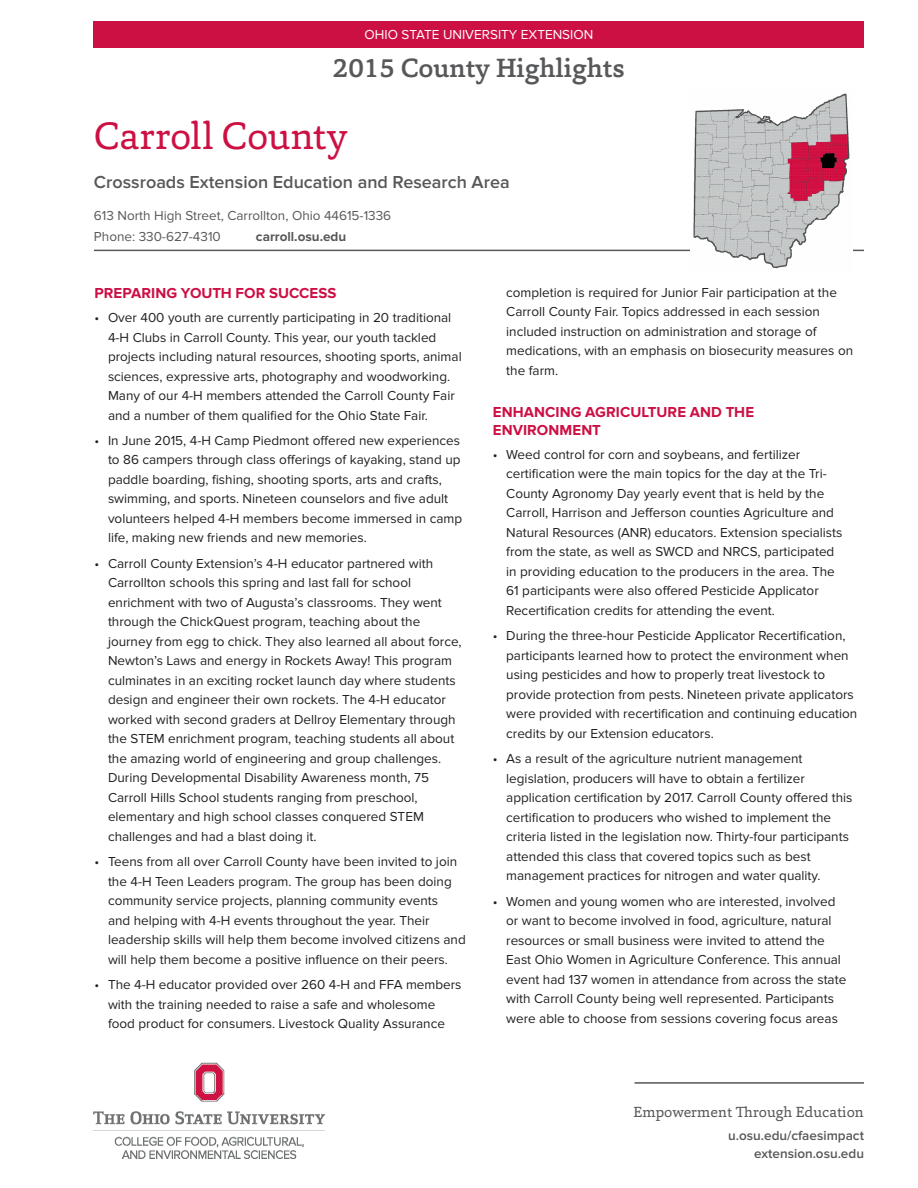
<style>
.page{position:relative;width:918px;height:1188px;background:#fff}
.page>*{position:absolute;margin:0;border:0;box-sizing:border-box;transform-origin:0 0}
.County_name{font:39px "Capita";letter-spacing:-.015em;color:#cd1044}
.t1{font:500 27px "Capita";color:#57585a}
.EERA_name{font:600 18px "Proxima Nova";color:#57585a}
.Section_heads{font:700 15px/18px "Proxima Nova";letter-spacing:.005em;color:#cd1044}
.t2{font:15px "Capita";color:#57585a}
.t3{font:13.5px/19.5px "Proxima Nova";color:#231f20}
.Address_name{font:13.5px "Proxima Nova";color:#57585a}
.t4{font:600 13.5px/18px "Proxima Nova";color:#57585a;text-align:right}
.t5{font:13.5px "Proxima Nova";color:#fff}
.Address_name-2{font:700 13.5px "Proxima Nova";color:#57585a}
</style>
<div class="page">
<div style="left:94px;top:21px;width:770px;height:27px;background:#cd1044"></div>
<hr style="left:94px;top:250px;width:770px;height:1px;background:#57585a">
<img style="left:94px;top:1062px;width:231px;height:96px">
<hr style="left:634px;top:1082px;width:230px;height:2px;background:#57585a">
<img style="left:690px;top:93px;width:162px;height:176px">
<p class="t5" style="left:365px;top:27px;width:230px">OHIO STATE UNIVERSITY EXTENSION</p>
<h2 class="t1" style="left:333px;top:50px;width:294px">2015 County Highlights</h2>
<p class="County_name" style="left:94px;top:110px;width:255px">Carroll County</p>
<p class="EERA_name" style="left:94px;top:172px;width:417px">Crossroads Extension Education and Research Area</p>
<p class="Address_name" style="left:94px;top:207px;width:299px">613 North High Street, Carrollton, Ohio 44615-1336</p>
<p class="Address_name" style="left:94px;top:228px;width:128px">Phone: 330-627-4310</p>
<p class="Address_name-2" style="left:256px;top:228px;width:92px">carroll.osu.edu</p>
<p class="Section_heads" style="left:94px;top:284px;width:244px">PREPARING YOUTH FOR SUCCESS</p>
<p class="t3" style="left:108px;top:308px;width:355px;text-indent:-14px">• Over 400 youth are currently participating in 20 traditional 4-H Clubs in Carroll County. This year, our youth tackled projects including natural resources, shooting sports, animal sciences, expressive arts, photography and woodworking.<br>Many of our 4-H members attended the Carroll County Fair and a number of them qualified for the Ohio State Fair.</p>
<p class="t3" style="left:108px;top:431px;width:356px;text-indent:-14px">• In June 2015, 4-H Camp Piedmont offered new experiences to 86 campers through class offerings of kayaking, stand up paddle boarding, fishing, shooting sports, arts and crafts, swimming, and sports. Nineteen counselors and five adult volunteers helped 4-H members become immersed in camp life, making new friends and new memories.</p>
<p class="t3" style="left:108px;top:554px;width:355px;text-indent:-14px">• Carroll County Extension’s 4-H educator partnered with Carrollton schools this spring and last fall for school enrichment with two of Augusta’s classrooms. They went through the ChickQuest program, teaching about the journey from egg to chick. They also learned all about force, Newton’s Laws and energy in Rockets Away! This program culminates in an exciting rocket launch day where students design and engineer their own rockets. The 4-H educator worked with second graders at Dellroy Elementary through the STEM enrichment program, teaching students all about the amazing world of engineering and group challenges.<br>During Developmental Disability Awareness month, 75<br>Carroll Hills School students ranging from preschool, elementary and high school classes conquered STEM challenges and had a blast doing it.</p>
<p class="t3" style="left:108px;top:852px;width:359px;text-indent:-14px">• Teens from all over Carroll County have been invited to join the 4-H Teen Leaders program. The group has been doing community service projects, planning community events<br>and helping with 4-H events throughout the year. Their leadership skills will help them become involved citizens and will help them become a positive influence on their peers.</p>
<p class="t3" style="left:108px;top:975px;width:355px;text-indent:-14px">• The 4-H educator provided over 260 4-H and FFA members with the training needed to raise a safe and wholesome food product for consumers. Livestock Quality Assurance</p>
<p class="t3" style="left:506px;top:283px;width:348px">completion is required for Junior Fair participation at the Carroll County Fair. Topics addressed in each session included instruction on administration and storage of medications, with an emphasis on biosecurity measures on the farm.</p>
<p class="Section_heads" style="left:493px;top:403px;width:263px">ENHANCING AGRICULTURE AND THE<br>ENVIRONMENT</p>
<p class="t3" style="left:506px;top:445px;width:338px;text-indent:-14px">• Weed control for corn and soybeans, and fertilizer certification were the main topics for the day at the Tri-County Agronomy Day yearly event that is held by the Carroll, Harrison and Jefferson counties Agriculture and Natural Resources (ANR) educators. Extension specialists from the state, as well as SWCD and NRCS, participated in providing education to the producers in the area. The 61 participants were also offered Pesticide Applicator Recertification credits for attending the event.</p>
<p class="t3" style="left:506px;top:626px;width:353px;text-indent:-14px">• During the three-hour Pesticide Applicator Recertification, participants learned how to protect the environment when using pesticides and how to properly treat livestock to provide protection from pests. Nineteen private applicators were provided with recertification and continuing education credits by our Extension educators.</p>
<p class="t3" style="left:506px;top:749px;width:348px;text-indent:-14px">• As a result of the agriculture nutrient management legislation, producers will have to obtain a fertilizer application certification by 2017. Carroll County offered this certification to producers who wished to implement the criteria listed in the legislation now. Thirty-four participants attended this class that covered topics such as best management practices for nitrogen and water quality.</p>
<p class="t3" style="left:506px;top:892px;width:342px;text-indent:-14px">• Women and young women who are interested, involved or want to become involved in food, agriculture, natural resources or small business were invited to attend the East Ohio Women in Agriculture Conference. This annual event had 137 women in attendance from across the state with Carroll County being well represented. Participants were able to choose from sessions covering focus areas</p>
<p class="t2" style="left:634px;top:1102px;width:232px">Empowerment Through Education</p>
<p class="t4" style="left:728px;top:1127px;width:137px">u.osu.edu/cfaesimpact extension.osu.edu</p>
</div>
